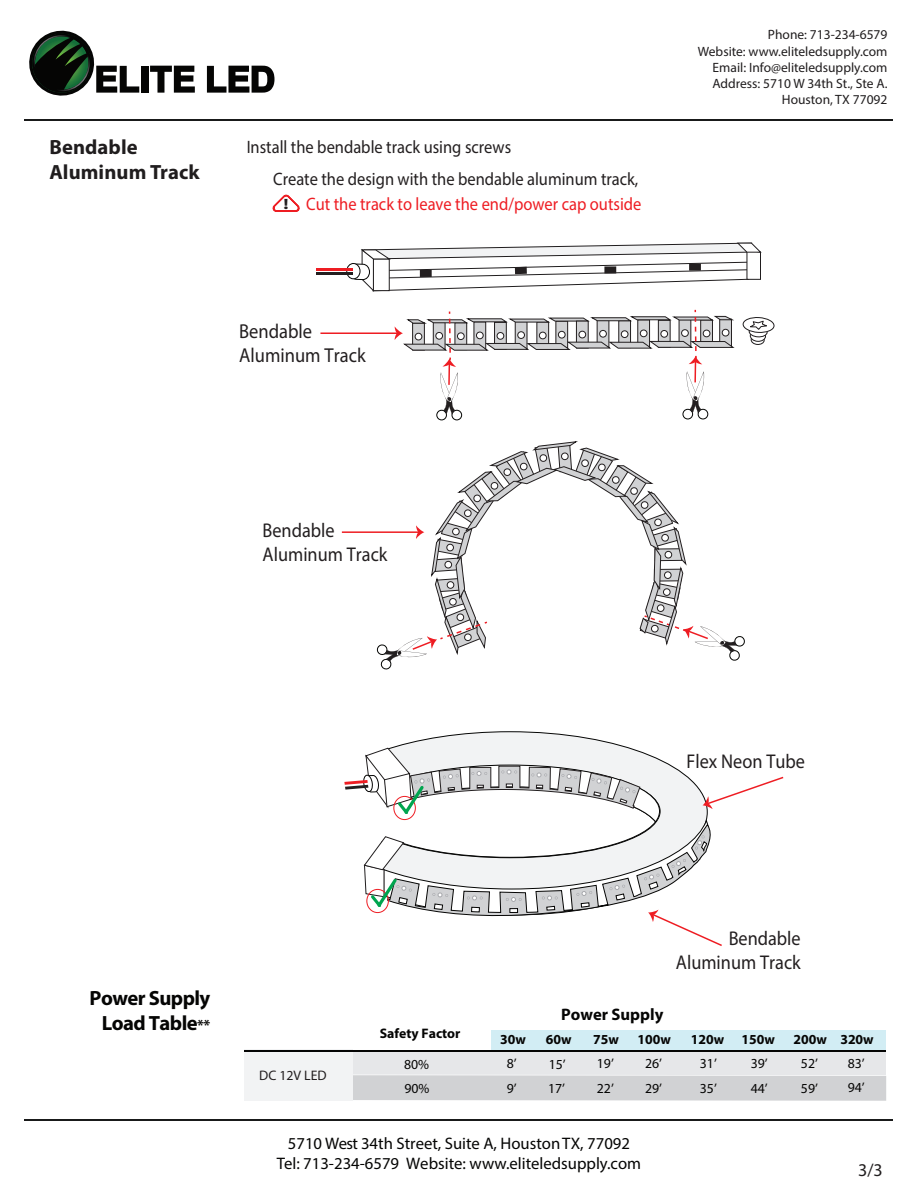
<style>
.page{position:relative;width:918px;height:1188px;background:#fff}
.page>*{position:absolute;margin:0;border:0;box-sizing:border-box;transform-origin:0 0}
.t1{font:700 20.7px/24.8px "Myriad Pro";letter-spacing:-.025em;color:#050504;text-align:center}
.t2{font:700 20.7px/24.8px "Myriad Pro";letter-spacing:.005em;color:#201d1e}
.t3{font:20.25px/24.3px "Myriad Pro";color:#231f20;scale:.92 1}
.t4{font:19.95px/24px "Myriad Pro";color:#231f20;scale:.92 1}
.t5{font:18px/32.1px "Myriad Pro";color:#231f20;scale:.92 1}
.t6{font:18px "Myriad Pro";color:#ee1d23;scale:.92 1}
.t7{font:18px "Myriad Pro";color:#201d1e}
.t8{font:16.65px/20.7px "Myriad Pro";color:#050504;text-align:center}
.t9{font:700 16.65px "Myriad Pro";color:#050504}
.t10{font:13.8px/23.4px "Myriad Pro";color:#050504}
.t11{font:700 13.8px "Myriad Pro";color:#050504}
.t12{font:13.8px "Myriad Pro";color:#231f20}
.t13{font:13.5px/16.2px "Myriad Pro";color:#201d1e;text-align:right}
.s1{font-weight:700;font-size:15px;color:#231f20}
.s2{font-size:15px}
</style>
<div class="page">
<hr style="left:25px;top:119px;width:868px;height:1px;background:#191a1a">
<div style="left:141px;top:66px;width:7px;height:27px;background:#050504"></div>
<svg style="left:150px;top:66px;width:45px;height:27px"></svg>
<svg style="left:207px;top:66px;width:67px;height:27px"></svg>
<svg style="left:29px;top:30px;width:110px;height:66px"></svg>
<hr style="left:25px;top:1119px;width:868px;height:2px;background:#191a1a">
<svg style="left:272px;top:194px;width:28px;height:18px"></svg>
<div style="left:751px;top:335px;width:14px;height:10px;border:1px solid #201d1e;border-radius:50%"></div>
<div style="left:750px;top:330px;width:16px;height:12px;border:1px solid #201d1e;border-radius:50%"></div>
<svg style="left:749px;top:327px;width:18px;height:10px"></svg>
<div style="left:749px;top:326px;width:19px;height:12px;border:1px solid #201d1e;border-radius:50%"></div>
<svg style="left:743px;top:317px;width:32px;height:16px"></svg>
<hr style="left:320px;top:332px;width:78px;height:2px;background:#ee1d23">
<svg style="left:395px;top:310px;width:339px;height:111px"></svg>
<svg style="left:346px;top:242px;width:415px;height:50px"></svg>
<hr style="left:317px;top:268px;width:36px;height:3px;background:#ee1d23">
<hr style="left:317px;top:272px;width:36px;height:3px;background:#231f20">
<hr style="left:342px;top:531px;width:77px;height:2px;background:#ee1d23">
<svg style="left:377px;top:441px;width:368px;height:229px"></svg>
<svg style="left:387px;top:731px;width:244px;height:17px"></svg>
<svg style="left:344px;top:748px;width:440px;height:198px"></svg>
<div style="left:492px;top:1031px;width:394px;height:20px;background:#d2edf4"></div>
<svg style="left:353px;top:1051px;width:533px;height:50px"></svg>
<div style="left:244px;top:1049px;width:109px;height:52px;background:#f2f3f4"></div>
<hr style="left:244px;top:1050px;width:642px;height:1px;background:#050504">
<h1 class="t2" style="left:49px;top:134px;width:152px">Bendable<br>Aluminum Track</h1>
<h3 class="t5" style="left:273px;top:130px;width:398px;text-indent:-27px">Install the bendable track using screws<br>Create the design with the bendable aluminum track,</h3>
<h3 class="t6" style="left:283px;top:192px;width:391px"><span class="s1">!</span> Cut the track to leave the end/power cap outside</h3>
<h2 class="t3" style="left:239px;top:319px;width:139px">Bendable<br>Aluminum Track</h2>
<p class="t13" style="left:698px;top:27px;width:191px">Phone: 713-234-6579<br>Website: www.eliteledsupply.com<br>Email: Info@eliteledsupply.com<br>Address: 5710 W 34th St., Ste A.<br>Houston, TX 77092</p>
<h3 class="t4" style="left:263px;top:518px;width:137px">Bendable<br>Aluminum Track</h3>
<h3 class="t4" style="left:687px;top:749px;width:130px">Flex Neon Tube</h3>
<h1 class="t1" style="left:90px;top:985px;width:122px">Power Supply<br>Load Table<span class="s2">**</span></h1>
<p class="t12" style="left:259px;top:1067px;width:69px">DC 12V LED</p>
<h3 class="t4" style="left:676px;top:926px;width:137px;text-align:right">Bendable<br>Aluminum Track</h3>
<p class="t11" style="left:380px;top:1024px;width:82px">Safety Factor</p>
<p class="t9" style="left:561px;top:1003px;width:104px">Power Supply</p>
<p class="t11" style="left:500px;top:1031px;width:27px">30w</p>
<p class="t11" style="left:546px;top:1031px;width:27px">60w</p>
<p class="t11" style="left:593px;top:1031px;width:27px">75w</p>
<p class="t11" style="left:637px;top:1031px;width:35px">100w</p>
<p class="t11" style="left:691px;top:1031px;width:85px">120w 150w</p>
<p class="t11" style="left:793px;top:1031px;width:35px">200w</p>
<p class="t10" style="left:404px;top:1052px;width:27px">80%</p>
<p class="t10" style="left:507px;top:1052px;width:11px">8’</p>
<p class="t10" style="left:549px;top:1052px;width:19px">15’</p>
<p class="t10" style="left:597px;top:1052px;width:19px">19’</p>
<p class="t10" style="left:645px;top:1052px;width:19px">26’</p>
<p class="t10" style="left:700px;top:1052px;width:19px">31’</p>
<p class="t10" style="left:751px;top:1052px;width:19px">39’</p>
<p class="t10" style="left:801px;top:1052px;width:19px">52’</p>
<p class="t10" style="left:404px;top:1077px;width:27px">90%</p>
<p class="t10" style="left:507px;top:1077px;width:11px">9’</p>
<p class="t10" style="left:548px;top:1077px;width:19px">17’</p>
<p class="t10" style="left:597px;top:1077px;width:19px">22’</p>
<p class="t10" style="left:645px;top:1077px;width:19px">29’</p>
<p class="t10" style="left:700px;top:1077px;width:19px">35’</p>
<p class="t10" style="left:751px;top:1077px;width:19px">44’</p>
<p class="t10" style="left:801px;top:1077px;width:19px">59’</p>
<p class="t11" style="left:840px;top:1030px;width:35px">320w</p>
<p class="t10" style="left:848px;top:1052px;width:19px">83’<br>94’</p>
<p class="t8" style="left:277px;top:1132px;width:366px">5710 West 34th Street, Suite A, HoustonTX, 77092<br>Tel: 713-234-6579 Website: www.eliteledsupply.com</p>
<h3 class="t7" style="left:858px;top:1159px;width:26px">3/3</h3>
</div>
